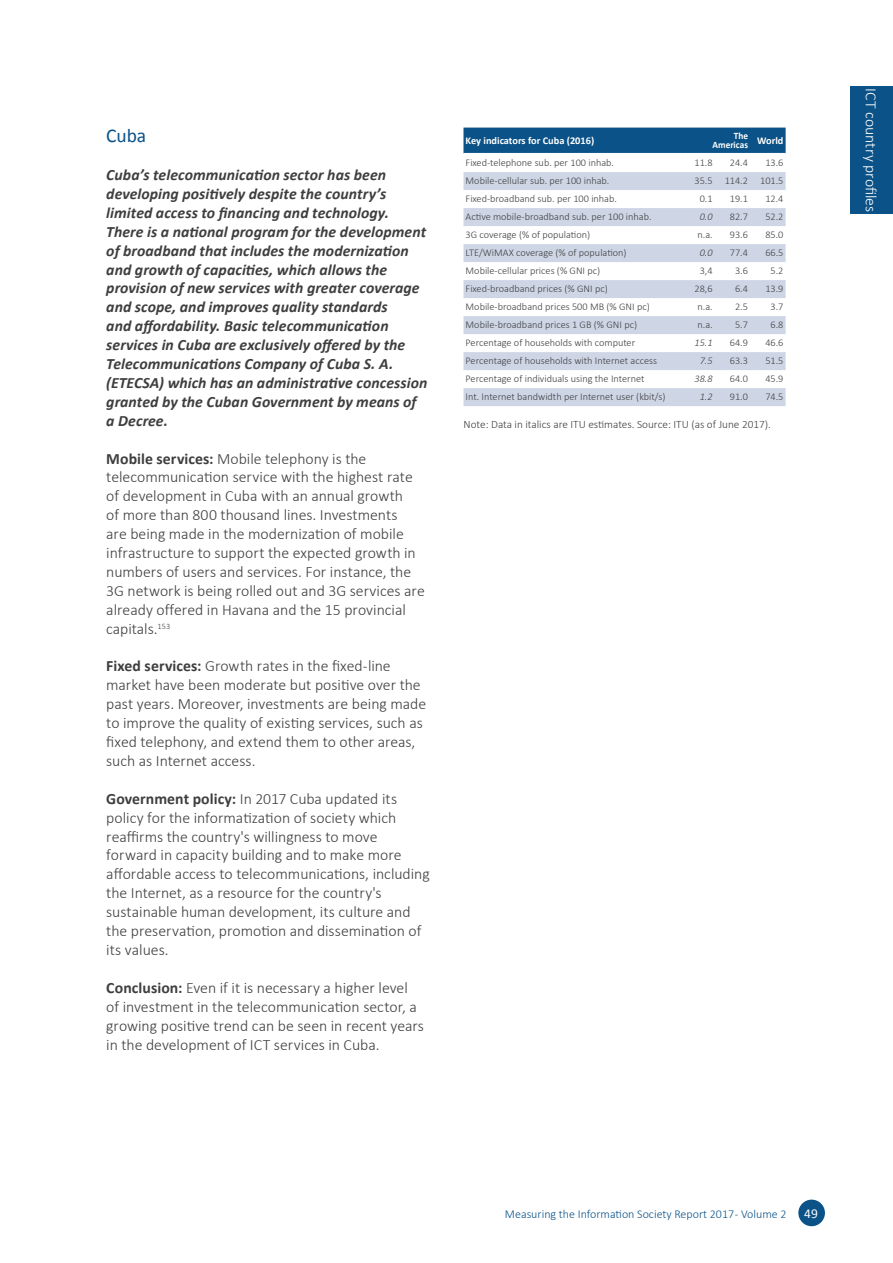
<style>
.page{position:relative;width:893px;height:1263px;background:#fff}
.page>*{position:absolute;margin:0;border:0;box-sizing:border-box;transform-origin:0 0}
.t1{font:19.5px "Calibri";color:#0a5288}
.t2{font:300 15.75px/18.9px "Calibri";color:#3e3e3f}
.t3{font:italic 700 15.75px/18.9px "Calibri";letter-spacing:.005em;color:#3e3e3f}
.t4{font:300 15.75px "Calibri";color:#fff}
.t5{font:13.5px "Calibri";color:#fff}
.t6{font:300 12px "Calibri";color:#0a5288}
.Source_text{font:300 11.25px "Calibri";color:#3e3e3f}
.Table_head_small_lef{font:700 10.35px "Calibri";color:#fff}
.Table_head_small_rig{font:700 10.35px "Calibri";color:#fff}
.Table_text_small_lef{font:300 10.2px "Calibri";color:#3e3e3f}
.Table_text_small_rig{font:300 10.2px "Calibri";color:#3e3e3f}
.Table_text_small_rig-2{font:italic 300 10.2px "Calibri";color:#3e3e3f}
.Table_text_head_6pt{font:700 9.75px/8.2px "Calibri";color:#fff;text-align:right;scale:.95 1}
.s1{font-weight:700}
</style>
<div class="page">
<div style="left:798px;top:1199px;width:27px;height:27px;background:#0a5288;border-radius:50%"></div>
<div style="left:850px;top:86px;width:43px;height:128px;background:#0a5288"></div>
<div style="left:463px;top:128px;width:323px;height:25px;background:#0a5288"></div>
<svg style="left:463px;top:172px;width:323px;height:234px;fill:#ced6e6"></svg>
<p class="t1" style="left:106px;top:122px;width:41px">Cuba</p>
<p class="t3" style="left:106px;top:165px;width:323px">Cuba’s telecommunication sector has been developing positively despite the country’s limited access to financing and technology.<br>There is a national program for the development of broadband that includes the modernization and growth of capacities, which allows the provision of new services with greater coverage and scope, and improves quality standards<br>and affordability. Basic telecommunication services in Cuba are exclusively offered by the Telecommunications Company of Cuba S. A. (ETECSA) which has an administrative concession granted by the Cuban Government by means of a Decree.</p>
<p class="t2" style="left:106px;top:449px;width:320px"><span class="s1">Mobile services:</span> Mobile telephony is the telecommunication service with the highest rate of development in Cuba with an annual growth<br>of more than 800 thousand lines. Investments<br>are being made in the modernization of mobile infrastructure to support the expected growth in numbers of users and services. For instance, the 3G network is being rolled out and 3G services are already offered in Havana and the 15 provincial capitals.<sup>153</sup></p>
<p class="t2" style="left:106px;top:657px;width:321px"><span class="s1">Fixed services:</span> Growth rates in the fixed-line market have been moderate but positive over the past years. Moreover, investments are being made to improve the quality of existing services, such as fixed telephony, and extend them to other areas, such as Internet access.</p>
<p class="t2" style="left:106px;top:789px;width:325px"><span class="s1">Government policy:</span> In 2017 Cuba updated its policy for the informatization of society which reaffirms the country's willingness to move forward in capacity building and to make more affordable access to telecommunications, including the Internet, as a resource for the country's sustainable human development, its culture and the preservation, promotion and dissemination of its values.</p>
<p class="t2" style="left:106px;top:978px;width:319px"><span class="s1">Conclusion:</span> Even if it is necessary a higher level of investment in the telecommunication sector, a growing positive trend can be seen in recent years in the development of ICT services in Cuba.</p>
<p class="Table_head_small_lef" style="left:466px;top:133px;width:130px">Key indicators for Cuba (2016)</p>
<p class="Table_text_head_6pt" style="left:712px;top:132px;width:39px">The<br>Americas</p>
<p class="Table_head_small_rig" style="left:757px;top:133px;width:28px">World</p>
<p class="Table_text_small_lef" style="left:466px;top:156px;width:150px">Fixed-telephone sub. per 100 inhab.</p>
<p class="Table_text_small_rig" style="left:694px;top:156px;width:20px">11.8</p>
<p class="Table_text_small_rig" style="left:730px;top:156px;width:20px">24.4</p>
<p class="Table_text_small_rig" style="left:765px;top:156px;width:20px">13.6</p>
<p class="Table_text_small_lef" style="left:466px;top:174px;width:145px">Mobile-cellular sub. per 100 inhab.</p>
<p class="Table_text_small_rig" style="left:694px;top:174px;width:20px">35.5</p>
<p class="Table_text_small_rig" style="left:725px;top:174px;width:25px">114.2</p>
<p class="Table_text_small_rig" style="left:760px;top:174px;width:25px">101.5</p>
<p class="Table_text_small_lef" style="left:466px;top:192px;width:153px">Fixed-broadband sub. per 100 inhab.</p>
<p class="Table_text_small_rig" style="left:700px;top:192px;width:14px">0.1</p>
<p class="Table_text_small_rig" style="left:730px;top:192px;width:20px">19. 1</p>
<p class="Table_text_small_rig" style="left:765px;top:192px;width:20px">12.4</p>
<p class="Table_text_small_lef" style="left:466px;top:210px;width:187px">Active mobile-broadband sub. per 100 inhab.</p>
<p class="Table_text_small_rig-2" style="left:700px;top:210px;width:14px">0.0</p>
<p class="Table_text_small_rig" style="left:730px;top:210px;width:20px">82.7</p>
<p class="Table_text_small_rig" style="left:765px;top:210px;width:20px">52.2</p>
<p class="Table_text_small_lef" style="left:466px;top:228px;width:126px">3G coverage (% of population)</p>
<p class="Table_text_small_rig" style="left:697px;top:228px;width:15px">n.a.</p>
<p class="Table_text_small_rig" style="left:730px;top:228px;width:20px">93.6</p>
<p class="Table_text_small_rig" style="left:765px;top:228px;width:20px">85.0</p>
<p class="Table_text_small_lef" style="left:466px;top:246px;width:163px">LTE/WiMAX coverage (% of population)</p>
<p class="Table_text_small_rig-2" style="left:700px;top:246px;width:14px">0.0</p>
<p class="Table_text_small_rig" style="left:730px;top:246px;width:20px">77.4</p>
<p class="Table_text_small_rig" style="left:765px;top:246px;width:20px">66.5</p>
<p class="Table_text_small_lef" style="left:466px;top:264px;width:136px">Mobile-cellular prices (% GNI pc)</p>
<p class="Table_text_small_rig" style="left:700px;top:264px;width:14px">3,4</p>
<p class="Table_text_small_rig" style="left:735px;top:264px;width:14px">3.6</p>
<p class="Table_text_small_rig" style="left:770px;top:264px;width:14px">5.2</p>
<p class="Table_text_small_lef" style="left:466px;top:282px;width:144px">Fixed-broadband prices (% GNI pc)</p>
<p class="Table_text_small_rig" style="left:694px;top:282px;width:20px">28,6</p>
<p class="Table_text_small_rig" style="left:735px;top:282px;width:14px">6.4</p>
<p class="Table_text_small_rig" style="left:765px;top:282px;width:20px">13.9</p>
<p class="Table_text_small_lef" style="left:466px;top:300px;width:186px">Mobile-broadband prices 500 MB (% GNI pc)</p>
<p class="Table_text_small_rig" style="left:697px;top:300px;width:15px">n.a.</p>
<p class="Table_text_small_rig" style="left:735px;top:300px;width:14px">2.5</p>
<p class="Table_text_small_rig" style="left:770px;top:300px;width:14px">3.7</p>
<p class="Table_text_small_lef" style="left:466px;top:318px;width:173px">Mobile-broadband prices 1 GB (% GNI pc)</p>
<p class="Table_text_small_rig" style="left:697px;top:318px;width:15px">n.a.</p>
<p class="Table_text_small_rig" style="left:735px;top:318px;width:14px">5.7</p>
<p class="Table_text_small_rig" style="left:770px;top:318px;width:14px">6.8</p>
<p class="Table_text_small_lef" style="left:466px;top:336px;width:171px">Percentage of households with computer</p>
<p class="Table_text_small_rig-2" style="left:694px;top:336px;width:20px">15.1</p>
<p class="Table_text_small_rig" style="left:730px;top:336px;width:20px">64.9</p>
<p class="Table_text_small_rig" style="left:765px;top:336px;width:20px">46.6</p>
<p class="Table_text_small_lef" style="left:466px;top:354px;width:193px">Percentage of households with Internet access</p>
<p class="Table_text_small_rig-2" style="left:700px;top:354px;width:14px">7.5</p>
<p class="Table_text_small_rig" style="left:730px;top:354px;width:20px">63.3</p>
<p class="Table_text_small_rig" style="left:765px;top:354px;width:20px">51.5</p>
<p class="Table_text_small_lef" style="left:466px;top:372px;width:180px">Percentage of individuals using the Internet</p>
<p class="Table_text_small_rig-2" style="left:694px;top:372px;width:20px">38.8</p>
<p class="Table_text_small_rig" style="left:730px;top:372px;width:20px">64.0</p>
<p class="Table_text_small_rig" style="left:765px;top:372px;width:20px">45.9</p>
<p class="Table_text_small_lef" style="left:466px;top:390px;width:201px">Int. Internet bandwidth per Internet user (kbit/s)</p>
<p class="Table_text_small_rig-2" style="left:700px;top:390px;width:14px">1.2</p>
<p class="Table_text_small_rig" style="left:730px;top:390px;width:20px">91.0</p>
<p class="Table_text_small_rig" style="left:765px;top:390px;width:20px">74.5</p>
<p class="Source_text" style="left:463px;top:417px;width:309px">Note: Data in italics are ITU estimates. Source: ITU (as of June 2017).</p>
<p class="t4" style="left:881px;top:88px;width:126px;rotate:90deg">ICT country profiles</p>
<p class="t6" style="left:505px;top:1206px;width:283px">Measuring the Information Society Report 2017 - Volume 2</p>
<p class="t5" style="left:804px;top:1204px;width:15px">49</p>
</div>
